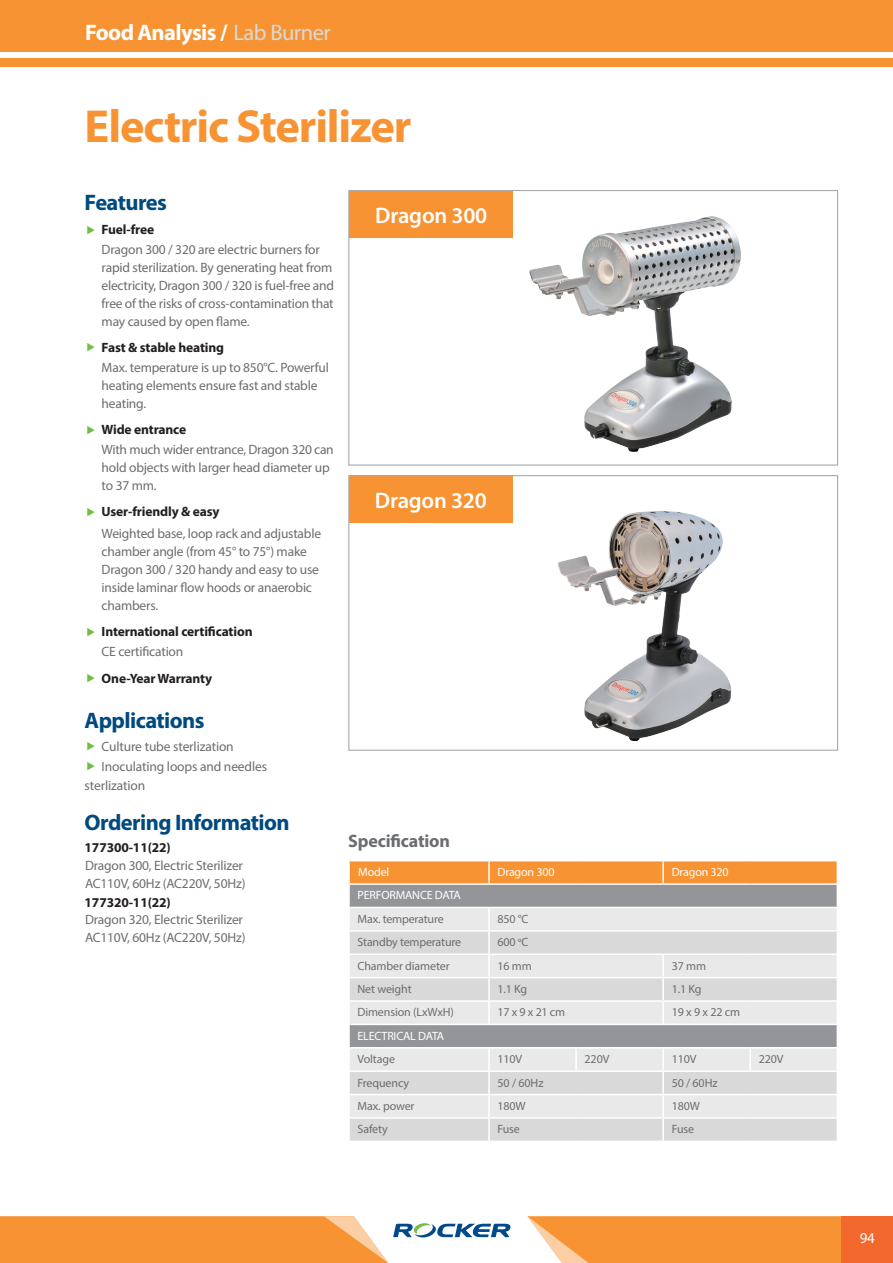
<style>
.page{position:relative;width:893px;height:1263px;background:#fff}
.page>*{position:absolute;margin:0;border:0;box-sizing:border-box;transform-origin:0 0}
._00_大標字{font:700 46.5px "Myriad Pro";letter-spacing:-.025em;color:#f79332}
._01_特點{font:700 22.5px "Myriad Pro";letter-spacing:-.025em;color:#004a7f}
._00_頁首標題字{font:700 22.5px "Myriad Pro";letter-spacing:-.025em;color:#fff}
.內文{font:600 22.5px "Myriad Pro";letter-spacing:-.01em;color:#fff}
._04_產品規格_英{font:700 18px "Myriad Pro";letter-spacing:-.01em;color:#6c6d70}
._03_訂購資訊內文_英{font:15px "Myriad Pro";color:#fff}
._01_特點內文_英{font:13.5px/18px "Myriad Pro";letter-spacing:-.015em;color:#6c6d70}
._03_訂購資訊料號_英{font:700 13.5px "Myriad Pro";letter-spacing:-.01em;color:#231f20}
._03_訂購資訊內文_英-2{font:13.5px "Myriad Pro";letter-spacing:-.015em;color:#6c6d70}
.內文-2{font:12px "Myriad Pro";letter-spacing:-.01em;color:#6c6d70}
.內文-3{font:12px "Myriad Pro";letter-spacing:-.015em;color:#fff}
.s1{font-weight:400;color:#d9d9da}
</style>
<div class="page">
<div style="left:0;top:0;width:893px;height:51px;background:#f79332"></div>
<div style="left:0;top:58px;width:893px;height:9px;background:#f79332"></div>
<svg style="left:527px;top:1216px;width:315px;height:47px;background:#f79c43"></svg>
<div style="left:842px;top:1216px;width:51px;height:47px;background:#f2682d"></div>
<svg style="left:0;top:1216px;width:511px;height:47px"></svg>
<svg style="left:349px;top:861px;width:489px;height:279px;background:#d9d1ca"></svg>
<hr style="left:663px;top:1047px;width:87px;height:1px;background:#fff">
<hr style="left:750px;top:1047px;width:88px;height:1px;background:#fff">
<img style="left:529px;top:216px;width:212px;height:236px">
<img style="left:558px;top:511px;width:174px;height:231px">
<div style="left:349px;top:191px;width:164px;height:47px;background:#f79332"></div>
<div style="left:349px;top:476px;width:163px;height:47px;background:#f79332"></div>
<div style="left:348px;top:190px;width:490px;height:276px;border:1px solid #a8a9ad"></div>
<div style="left:348px;top:475px;width:490px;height:276px;border:1px solid #a8a9ad"></div>
<p class="_00_頁首標題字" style="left:85px;top:18px;width:247px">Food Analysis / <span class="s1">Lab Burner</span></p>
<p class="_00_大標字" style="left:85px;top:96px;width:328px">Electric Sterilizer</p>
<p class="_01_特點" style="left:85px;top:188px;width:84px">Features</p>
<p class="_03_訂購資訊料號_英" style="left:102px;top:221px;width:54px">Fuel-free</p>
<p class="_01_特點內文_英" style="left:102px;top:240px;width:234px">Dragon 300 / 320 are electric burners for rapid sterilization. By generating heat from electricity, Dragon 300 / 320 is fuel-free and free of the risks of cross-contamination that may caused by open flame.</p>
<p class="_01_特點內文_英" style="left:102px;top:358px;width:229px">Max. temperature is up to 850°C. Powerful heating elements ensure fast and stable heating.</p>
<p class="_01_特點內文_英" style="left:102px;top:440px;width:234px">With much wider entrance, Dragon 320 can hold objects with larger head diameter up to 37 mm.</p>
<p class="_03_訂購資訊料號_英" style="left:102px;top:339px;width:124px">Fast &amp; stable heating</p>
<p class="_03_訂購資訊料號_英" style="left:102px;top:421px;width:86px">Wide entrance</p>
<p class="_03_訂購資訊料號_英" style="left:102px;top:503px;width:120px">User-friendly &amp; easy</p>
<p class="_01_特點內文_英" style="left:102px;top:524px;width:221px">Weighted base, loop rack and adjustable chamber angle (from 45° to 75°) make<br>Dragon 300 / 320 handy and easy to use inside laminar flow hoods or anaerobic chambers.</p>
<p class="_03_訂購資訊料號_英" style="left:102px;top:623px;width:152px">International certification</p>
<p class="_03_訂購資訊料號_英" style="left:102px;top:669px;width:112px">One-Year Warranty</p>
<p class="_01_特點內文_英" style="left:102px;top:642px;width:83px">CE certification</p>
<p class="_01_特點" style="left:85px;top:706px;width:121px">Applications</p>
<p class="_01_特點內文_英" style="left:102px;top:737px;width:134px">Culture tube sterlization</p>
<p class="_01_特點內文_英" style="left:85px;top:756px;width:184px;line-height:19.5px;text-indent:17px">Inoculating loops and needles sterlization</p>
<p class="_01_特點" style="left:85px;top:808px;width:207px">Ordering Information</p>
<p class="_03_訂購資訊料號_英" style="left:85px;top:839px;width:88px">177300-11(22)</p>
<p class="_03_訂購資訊內文_英-2" style="left:85px;top:857px;width:159px">Dragon 300, Electric Sterilizer</p>
<p class="_03_訂購資訊內文_英-2" style="left:85px;top:875px;width:162px">AC110V, 60Hz (AC220V, 50Hz)</p>
<p class="_03_訂購資訊內文_英-2" style="left:85px;top:911px;width:159px">Dragon 320, Electric Sterilizer</p>
<p class="_03_訂購資訊內文_英-2" style="left:85px;top:929px;width:162px">AC110V, 60Hz (AC220V, 50Hz)</p>
<p class="_03_訂購資訊料號_英" style="left:85px;top:894px;width:88px">177320-11(22)</p>
<p class="內文" style="left:375px;top:201px;width:113px">Dragon 300</p>
<p class="內文" style="left:375px;top:486px;width:113px">Dragon 320</p>
<p class="_04_產品規格_英" style="left:348px;top:829px;width:103px">Specification</p>
<p class="內文-3" style="left:358px;top:864px;width:33px">Model</p>
<p class="內文-3" style="left:497px;top:864px;width:58px">Dragon 300</p>
<p class="內文-3" style="left:672px;top:864px;width:58px">Dragon 320</p>
<p class="內文-3" style="left:358px;top:888px;width:105px">PERFORMANCE DATA</p>
<p class="內文-2" style="left:358px;top:911px;width:88px">Max. temperature</p>
<p class="內文-2" style="left:497px;top:911px;width:32px">850 °C</p>
<p class="內文-2" style="left:358px;top:935px;width:105px">Standby temperature</p>
<p class="內文-2" style="left:497px;top:935px;width:32px">600 °C</p>
<p class="內文-2" style="left:358px;top:958px;width:94px">Chamber diameter</p>
<p class="內文-2" style="left:497px;top:958px;width:36px">16 mm</p>
<p class="內文-2" style="left:672px;top:958px;width:36px">37 mm</p>
<p class="內文-2" style="left:358px;top:981px;width:56px">Net weight</p>
<p class="內文-2" style="left:497px;top:981px;width:31px">1.1 Kg</p>
<p class="內文-2" style="left:672px;top:981px;width:31px">1.1 Kg</p>
<p class="內文-2" style="left:358px;top:1005px;width:98px">Dimension (LxWxH)</p>
<p class="內文-2" style="left:497px;top:1005px;width:69px">17 x 9 x 21 cm</p>
<p class="內文-2" style="left:672px;top:1005px;width:70px">19 x 9 x 22 cm</p>
<p class="內文-3" style="left:358px;top:1028px;width:88px">ELECTRICAL DATA</p>
<p class="內文-2" style="left:358px;top:1052px;width:39px">Voltage</p>
<p class="內文-2" style="left:497px;top:1052px;width:26px">110V</p>
<p class="內文-2" style="left:585px;top:1052px;width:26px">220V</p>
<p class="內文-2" style="left:672px;top:1052px;width:26px">110V</p>
<p class="內文-2" style="left:759px;top:1052px;width:26px">220V</p>
<p class="內文-2" style="left:358px;top:1075px;width:53px">Frequency</p>
<p class="內文-2" style="left:497px;top:1075px;width:47px">50 / 60Hz</p>
<p class="內文-2" style="left:672px;top:1075px;width:47px">50 / 60Hz</p>
<p class="內文-2" style="left:358px;top:1098px;width:58px">Max. power</p>
<p class="內文-2" style="left:497px;top:1098px;width:30px">180W</p>
<p class="內文-2" style="left:672px;top:1098px;width:30px">180W</p>
<p class="內文-2" style="left:358px;top:1122px;width:32px">Safety</p>
<p class="內文-2" style="left:497px;top:1122px;width:24px">Fuse</p>
<p class="內文-2" style="left:672px;top:1122px;width:24px">Fuse</p>
<p class="_03_訂購資訊內文_英" style="left:860px;top:1229px;width:17px">94</p>
</div>
